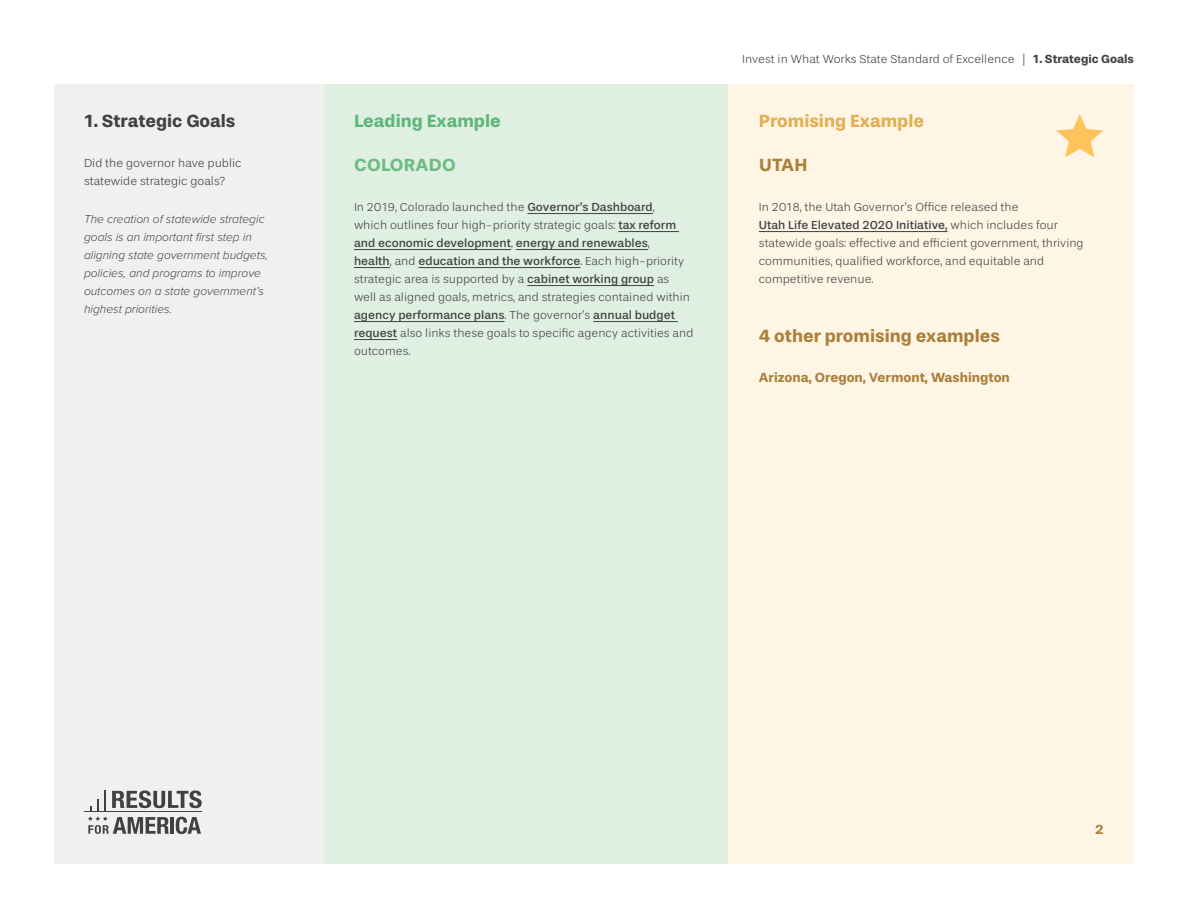
<style>
.page{position:relative;width:1188px;height:918px;background:#fff}
.page>*{position:absolute;margin:0;border:0;box-sizing:border-box;transform-origin:0 0}
.t1{font:700 18px "Stevie Sans";color:#e2af53}
.t2{font:700 18px "Stevie Sans";color:#aa803a}
.t3{font:700 18px "Stevie Sans";color:#414042}
.t4{font:700 18px "Stevie Sans";color:#5eb677}
.t5{font:700 18px "Stevie Sans";letter-spacing:.015em;color:#6fbb82}
.t6{font:700 13.5px "Stevie Sans";color:#aa803a}
.t7{font:300 12px/18px "Stevie Sans";color:#414042}
.t8{font:italic 300 12px/18px "Proxima Nova";color:#414042}
.s1{font-weight:400}
.s2{font-weight:700}
</style>
<div class="page">
<div style="left:54px;top:84px;width:270px;height:780px;background:#eff0f0"></div>
<div style="left:324px;top:84px;width:405px;height:780px;background:#dff0e3"></div>
<hr style="left:527px;top:213px;width:126px;height:1px;background:#414042">
<hr style="left:618px;top:231px;width:61px;height:1px;background:#414042">
<hr style="left:354px;top:249px;width:157px;height:1px;background:#414042">
<hr style="left:516px;top:249px;width:132px;height:1px;background:#414042">
<hr style="left:354px;top:267px;width:36px;height:1px;background:#414042">
<hr style="left:418px;top:267px;width:162px;height:1px;background:#414042">
<hr style="left:527px;top:285px;width:127px;height:1px;background:#414042">
<hr style="left:354px;top:321px;width:151px;height:1px;background:#414042">
<hr style="left:593px;top:321px;width:85px;height:1px;background:#414042">
<hr style="left:354px;top:339px;width:43px;height:1px;background:#414042">
<hr style="left:84px;top:812px;width:117px;height:1px;background:#414042">
<svg style="left:88px;top:790px;width:114px;height:44px"></svg>
<div style="left:729px;top:84px;width:405px;height:780px;background:#fff5e4"></div>
<hr style="left:759px;top:231px;width:189px;height:1px;background:#414042">
<svg style="left:1056px;top:114px;width:48px;height:43px"></svg>
<h1 class="t3" style="left:84px;top:112px;width:153px">1. Strategic Goals</h1>
<p class="t7" style="left:84px;top:155px;width:159px">Did the governor have public statewide strategic goals?</p>
<p class="t8" style="left:84px;top:209px;width:186px">The creation of statewide strategic goals is an important first step in aligning state government budgets, policies, and programs to improve outcomes on a state government’s highest priorities.</p>
<h1 class="t4" style="left:354px;top:112px;width:148px">Leading Example</h1>
<h1 class="t5" style="left:354px;top:155px;width:103px">COLORADO</h1>
<p class="t7" style="left:354px;top:198px;width:341px">In 2019, Colorado launched the <span class="s1">Governor’s Dashboard</span>,<br>which outlines four high-priority strategic goals: <span class="s1">tax reform and economic development</span>, <span class="s1">energy and renewables</span>,<br><span class="s1">health</span>, and <span class="s1">education and the workforce</span>. Each high-priority strategic area is supported by a <span class="s1">cabinet working group</span> as well as aligned goals, metrics, and strategies contained within <span class="s1">agency performance plans</span>. The governor’s <span class="s1">annual budget request</span> also links these goals to specific agency activities and outcomes.</p>
<p class="t7" style="left:742px;top:50px;width:393px">Invest in What Works State Standard of Excellence | <span class="s2">1. Strategic Goals</span></p>
<h1 class="t1" style="left:759px;top:112px;width:191px">5 Prom sing Examples</h1>
<h1 class="t1" style="left:759px;top:112px;width:167px">Promising Example</h1>
<h1 class="t2" style="left:759px;top:155px;width:50px">UTAH</h1>
<p class="t7" style="left:759px;top:198px;width:326px">In 2018, the Utah Governor’s Office released the<br><span class="s1">Utah Life Elevated 2020 Initiative,</span> which includes four statewide goals: effective and efficient government, thriving communities, qualified workforce, and equitable and competitive revenue.</p>
<h1 class="t2" style="left:759px;top:326px;width:243px">4 other promising examples</h1>
<p class="t6" style="left:759px;top:370px;width:253px">Arizona, Oregon, Vermont, Washington</p>
<p class="t6" style="left:1095px;top:822px;width:10px">2</p>
</div>
